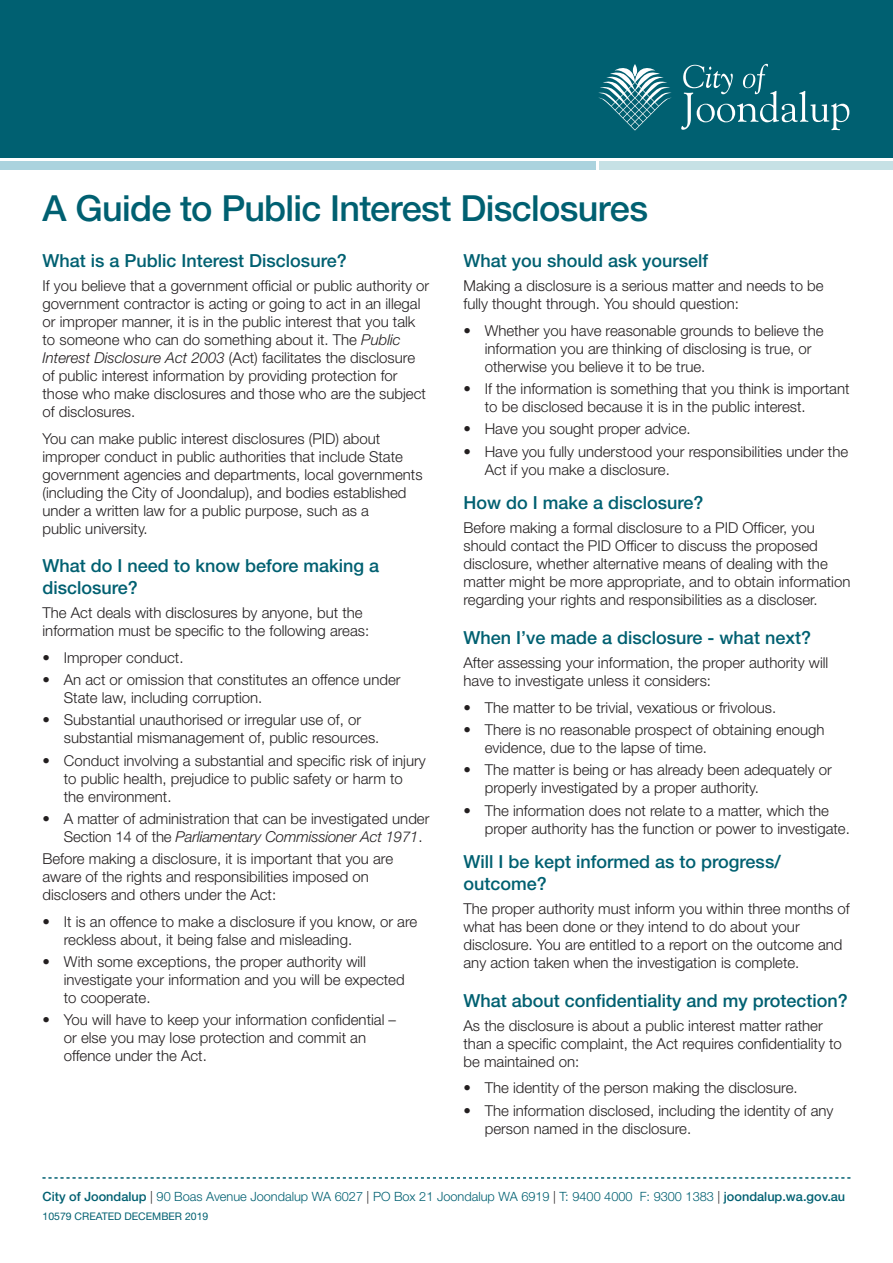
<style>
.page{position:relative;width:893px;height:1263px;background:#fff}
.page>*{position:absolute;margin:0;border:0;box-sizing:border-box;transform-origin:0 0}
.MAIN_HEAD__Top_Line{font:500 36px "Helvetica Neue";letter-spacing:-.02em;color:#006071}
.TEXT__Sub_Heading_A{font:500 18px/21.6px "Helvetica Neue";color:#006071}
.TEXT__Body{font:300 15px/18px "Helvetica Neue";color:#231f20}
.t1{font:300 12.75px "Helvetica Neue";color:#006071}
.t2{font:10.5px "Helvetica Neue";color:#006071}
.s1{font-style:italic}
.s2{font-weight:500}
.s3{color:#231f20}
</style>
<div class="page">
<div style="left:0;top:0;width:893px;height:157px;background:#006071"></div>
<svg style="left:598px;top:64px;width:251px;height:67px"></svg>
<div style="left:0;top:162px;width:595px;height:8px;background:#abd3de"></div>
<div style="left:600px;top:162px;width:293px;height:8px;background:#c6e1e5"></div>
<svg style="left:43px;top:1177px;width:807px;height:1px"></svg>
<p class="MAIN_HEAD__Top_Line" style="left:43px;top:187px;width:607px">A Guide to Public Interest Disclosures</p>
<p class="TEXT__Sub_Heading_A" style="left:43px;top:250px;width:306px">What is a Public Interest Disclosure?</p>
<p class="TEXT__Body" style="left:43px;top:277px;width:388px">If you believe that a government official or public authority or government contractor is acting or going to act in an illegal or improper manner, it is in the public interest that you talk to someone who can do something about it. The <span class="s1">Public Interest Disclosure Act 2003</span> (Act) facilitates the disclosure of public interest information by providing protection for those who make disclosures and those who are the subject of disclosures.</p>
<p class="TEXT__Body" style="left:43px;top:429px;width:382px">You can make public interest disclosures (PID) about improper conduct in public authorities that include State government agencies and departments, local governments (including the City of Joondalup), and bodies established under a written law for a public purpose, such as a<br>public university.</p>
<p class="TEXT__Sub_Heading_A" style="left:43px;top:555px;width:338px">What do I need to know before making a disclosure?</p>
<p class="TEXT__Body" style="left:43px;top:604px;width:328px">The Act deals with disclosures by anyone, but the information must be specific to the following areas:</p>
<p class="TEXT__Body" style="left:43px;top:648px;width:143px">• Improper conduct.</p>
<p class="TEXT__Body" style="left:64px;top:670px;width:338px;text-indent:-21px">• An act or omission that constitutes an offence under<br>State law, including corruption.</p>
<p class="TEXT__Body" style="left:64px;top:711px;width:317px;text-indent:-21px">• Substantial unauthorised or irregular use of, or substantial mismanagement of, public resources.</p>
<p class="TEXT__Body" style="left:64px;top:751px;width:363px;text-indent:-21px">• Conduct involving a substantial and specific risk of injury to public health, prejudice to public safety or harm to the environment.</p>
<p class="TEXT__Body" style="left:64px;top:809px;width:367px;text-indent:-21px">• A matter of administration that can be investigated under<br>Section 14 of the <span class="s1">Parliamentary Commissioner Act 1971</span>.</p>
<p class="TEXT__Body" style="left:43px;top:849px;width:352px">Before making a disclosure, it is important that you are aware of the rights and responsibilities imposed on disclosers and others under the Act:</p>
<p class="TEXT__Body" style="left:64px;top:912px;width:355px;text-indent:-21px">• It is an offence to make a disclosure if you know, or are reckless about, it being false and misleading.</p>
<p class="TEXT__Body" style="left:64px;top:952px;width:342px;text-indent:-21px">• With some exceptions, the proper authority will investigate your information and you will be expected to cooperate.</p>
<p class="TEXT__Body" style="left:64px;top:1010px;width:334px;text-indent:-21px">• You will have to keep your information confidential – or else you may lose protection and commit an offence under the Act.</p>
<p class="TEXT__Sub_Heading_A" style="left:463px;top:250px;width:246px">What you should ask yourself</p>
<p class="TEXT__Body" style="left:463px;top:277px;width:362px">Making a disclosure is a serious matter and needs to be fully thought through. You should question:</p>
<p class="TEXT__Body" style="left:485px;top:321px;width:340px;text-indent:-21px">• Whether you have reasonable grounds to believe the information you are thinking of disclosing is true, or otherwise you believe it to be true.</p>
<p class="TEXT__Body" style="left:485px;top:379px;width:366px;text-indent:-21px">• If the information is something that you think is important to be disclosed because it is in the public interest.</p>
<p class="TEXT__Body" style="left:463px;top:420px;width:229px">• Have you sought proper advice.</p>
<p class="TEXT__Body" style="left:485px;top:442px;width:365px;text-indent:-21px">• Have you fully understood your responsibilities under the<br>Act if you make a disclosure.</p>
<p class="TEXT__Sub_Heading_A" style="left:463px;top:492px;width:242px">How do I make a disclosure?</p>
<p class="TEXT__Body" style="left:463px;top:519px;width:388px">Before making a formal disclosure to a PID Officer, you should contact the PID Officer to discuss the proposed disclosure, whether alternative means of dealing with the matter might be more appropriate, and to obtain information regarding your rights and responsibilities as a discloser.</p>
<p class="TEXT__Sub_Heading_A" style="left:463px;top:627px;width:349px">When I’ve made a disclosure - what next?</p>
<p class="TEXT__Body" style="left:463px;top:654px;width:366px">After assessing your information, the proper authority will have to investigate unless it considers:</p>
<p class="TEXT__Body" style="left:463px;top:698px;width:314px">• The matter to be trivial, vexatious or frivolous.</p>
<p class="TEXT__Body" style="left:485px;top:720px;width:341px;text-indent:-21px">• There is no reasonable prospect of obtaining enough evidence, due to the lapse of time.</p>
<p class="TEXT__Body" style="left:485px;top:761px;width:349px;text-indent:-21px">• The matter is being or has already been adequately or properly investigated by a proper authority.</p>
<p class="TEXT__Body" style="left:485px;top:801px;width:367px;text-indent:-21px">• The information does not relate to a matter, which the proper authority has the function or power to investigate.</p>
<p class="TEXT__Sub_Heading_A" style="left:463px;top:851px;width:319px">Will I be kept informed as to progress/ outcome?</p>
<p class="TEXT__Body" style="left:463px;top:899px;width:388px">The proper authority must inform you within three months of what has been done or they intend to do about your disclosure. You are entitled to a report on the outcome and any action taken when the investigation is complete.</p>
<p class="TEXT__Sub_Heading_A" style="left:463px;top:989px;width:386px">What about confidentiality and my protection?</p>
<p class="TEXT__Body" style="left:463px;top:1016px;width:380px">As the disclosure is about a public interest matter rather than a specific complaint, the Act requires confidentiality to be maintained on:</p>
<p class="TEXT__Body" style="left:463px;top:1079px;width:336px">• The identity of the person making the disclosure.</p>
<p class="TEXT__Body" style="left:485px;top:1101px;width:350px;text-indent:-21px">• The information disclosed, including the identity of any person named in the disclosure.</p>
<p class="t1" style="left:43px;top:1188px;width:804px"><span class="s2">City of Joondalup</span> <span class="s3">|</span> 90 Boas Avenue Joondalup WA 6027 <span class="s3">|</span> PO Box 21 Joondalup WA 6919 <span class="s3">|</span> T: 9400 4000 F: 9300 1383 <span class="s3">|</span> <span class="s2">joondalup.wa.gov.au</span></p>
<p class="t2" style="left:43px;top:1210px;width:167px">10579 CREATED DECEMBER 2019</p>
</div>
